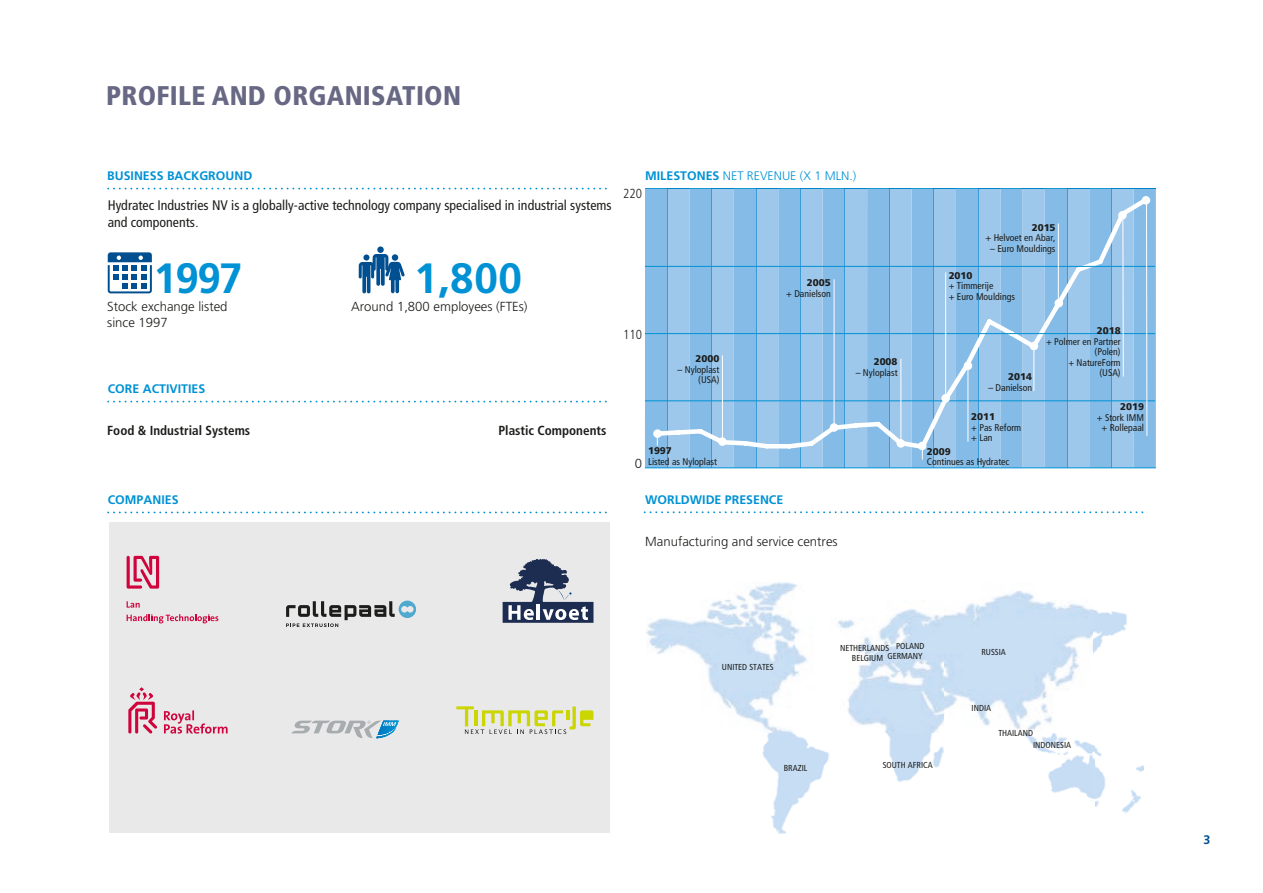
<style>
.page{position:relative;width:1263px;height:893px;background:#fff}
.page>*{position:absolute;margin:0;border:0;box-sizing:border-box;transform-origin:0 0}
.t1{font:700 42.3px "Frutiger LT Std";letter-spacing:-.04em;color:#0092d4}
.t2{font:900 condensed 27px "Frutiger LT Std";letter-spacing:.01em;color:#676883}
.t3{font:condensed 13.8px/17.2px "Frutiger LT Std";color:#1d1d1b}
.t4{font:300 13.2px/15.8px "Frutiger LT Std";color:#1d1d1b}
.t5{font:700 condensed 13.2px "Frutiger LT Std";color:#1d1d1b}
.t6{font:300 condensed 13.2px "Frutiger LT Std";color:#1d1d1b}
.t7{font:700 12.3px "Frutiger LT Std";color:#0092d4}
.t8{font:300 12.3px "Frutiger LT Std";color:#0092d4}
.t9{font:700 12.3px "Frutiger LT Std";color:#004f91}
.t10{font:condensed 9.75px/10.5px "Frutiger LT Std";color:#1d1d1b;text-align:right}
.t11{font:900 9.75px "Frutiger LT Std";color:#1d1d1b}
.t12{font:condensed 8.7px/9.4px "Frutiger LT Std";color:#1d1d1b}
.s1{font-weight:700}
.s2{font-weight:300;font-stretch:normal}
</style>
<div class="page">
<img style="left:647px;top:583px;width:496px;height:251px">
<div style="left:109px;top:522px;width:501px;height:311px;background:#e9e9e9"></div>
<hr style="left:645px;top:188px;width:511px;height:1px;background:#0092d4">
<div style="left:377px;top:246px;width:7px;height:7px;background:#004f91;border-radius:50%"></div>
<svg style="left:359px;top:254px;width:46px;height:39px"></svg>
<div style="left:363px;top:254px;width:6px;height:7px;background:#004f91;border-radius:50%"></div>
<svg style="left:108px;top:252px;width:44px;height:41px"></svg>
<svg style="left:108px;top:511px;width:499px;height:2px"></svg>
<svg style="left:108px;top:401px;width:499px;height:1px"></svg>
<svg style="left:108px;top:188px;width:499px;height:1px"></svg>
<svg style="left:645px;top:511px;width:499px;height:2px"></svg>
<svg style="left:128px;top:687px;width:100px;height:47px"></svg>
<svg style="left:127px;top:556px;width:32px;height:33px"></svg>
<svg style="left:127px;top:614px;width:91px;height:9px"></svg>
<svg style="left:127px;top:601px;width:13px;height:7px"></svg>
<svg style="left:503px;top:559px;width:90px;height:64px"></svg>
<svg style="left:456px;top:706px;width:137px;height:28px"></svg>
<svg style="left:291px;top:721px;width:108px;height:17px"></svg>
<svg style="left:286px;top:601px;width:130px;height:26px"></svg>
<hr style="left:645px;top:468px;width:511px;height:1px;background:#0092d4">
<svg style="left:645px;top:189px;width:511px;height:279px"></svg>
<div style="left:1054px;top:299px;width:9px;height:8px;background:#fff;border-radius:50%"></div>
<hr style="left:1058px;top:223px;width:1px;height:80px;background:#fff">
<hr style="left:1122px;top:215px;width:2px;height:162px;background:#fff">
<hr style="left:1146px;top:201px;width:1px;height:235px;background:#fff">
<div style="left:941px;top:394px;width:9px;height:8px;background:#fff;border-radius:50%"></div>
<hr style="left:945px;top:272px;width:1px;height:125px;background:#fff">
<div style="left:964px;top:362px;width:8px;height:8px;background:#fff;border-radius:50%"></div>
<hr style="left:967px;top:360px;width:1px;height:82px;background:#fff">
<div style="left:1030px;top:342px;width:8px;height:8px;background:#fff;border-radius:50%"></div>
<hr style="left:1033px;top:345px;width:1px;height:46px;background:#fff">
<div style="left:918px;top:442px;width:8px;height:8px;background:#fff;border-radius:50%"></div>
<div style="left:1118px;top:211px;width:9px;height:9px;background:#fff;border-radius:50%"></div>
<div style="left:1142px;top:196px;width:8px;height:9px;background:#fff;border-radius:50%"></div>
<h2 class="t2" style="left:106px;top:79px;width:356px">PROFILE AND ORGANISATION</h2>
<p class="t7" style="left:107px;top:168px;width:147px">BUSINESS BACKGROUND</p>
<p class="t8" style="left:645px;top:169px;width:213px"><span class="s1">MILESTONES</span> NET REVENUE (X 1 MLN.)</p>
<h3 class="t3" style="left:108px;top:197px;width:505px">Hydratec Industries NV is a globally-active technology company specialised in industrial systems and components<span class="s2">.</span></h3>
<h3 class="t6" style="left:623px;top:186px;width:20px">220</h3>
<h1 class="t1" style="left:154px;top:254px;width:91px">1997</h1>
<h3 class="t4" style="left:107px;top:299px;width:122px">Stock exchange listed since 1997</h3>
<p class="t7" style="left:108px;top:381px;width:99px">CORE ACTIVITIES</p>
<h1 class="t1" style="left:414px;top:254px;width:109px">1,800</h1>
<h3 class="t4" style="left:351px;top:299px;width:178px">Around 1,800 employees (FTEs)</h3>
<h3 class="t5" style="left:107px;top:422px;width:144px">Food &amp; Industrial Systems</h3>
<h3 class="t5" style="left:498px;top:422px;width:109px">Plastic Components</h3>
<h3 class="t6" style="left:623px;top:327px;width:20px">110</h3>
<p class="t11" style="left:695px;top:353px;width:25px">2000</p>
<p class="t10" style="left:677px;top:364px;width:43px">– Nyloplast (USA)</p>
<p class="t11" style="left:648px;top:445px;width:25px">1997</p>
<p class="t10" style="left:648px;top:456px;width:71px">Listed as Nyloplast</p>
<h3 class="t4" style="left:635px;top:456px;width:9px">0</h3>
<p class="t11" style="left:807px;top:277px;width:25px">2005</p>
<p class="t10" style="left:786px;top:288px;width:46px">+ Danielson</p>
<p class="t7" style="left:108px;top:492px;width:72px">COMPANIES</p>
<p class="t7" style="left:645px;top:492px;width:140px">WORLDWIDE PRESENCE</p>
<h3 class="t4" style="left:645px;top:533px;width:194px">Manufacturing and service centres</h3>
<p class="t11" style="left:874px;top:356px;width:25px">2008</p>
<p class="t10" style="left:856px;top:367px;width:43px">– Nyloplast</p>
<p class="t11" style="left:1032px;top:221px;width:25px">2015</p>
<p class="t10" style="left:985px;top:233px;width:72px">+ Helvoet en Abar,</p>
<p class="t10" style="left:990px;top:243px;width:67px">– Euro Mouldings</p>
<p class="t11" style="left:949px;top:269px;width:25px">2010</p>
<p class="t10" style="left:949px;top:281px;width:68px;text-align:left">+ Timmerije<br>+ Euro Mouldings</p>
<p class="t11" style="left:1008px;top:371px;width:25px">2014</p>
<p class="t10" style="left:988px;top:382px;width:45px">– Danielson</p>
<p class="t11" style="left:971px;top:411px;width:25px">2011</p>
<p class="t10" style="left:971px;top:422px;width:52px;text-align:left">+ Pas Reform + Lan</p>
<p class="t11" style="left:927px;top:446px;width:25px">2009</p>
<p class="t10" style="left:927px;top:457px;width:84px">Continues as Hydratec</p>
<p class="t11" style="left:1097px;top:325px;width:25px">2018</p>
<p class="t10" style="left:1046px;top:336px;width:76px">+ Polmer en Partner (Polen)<br>+ NatureForm (USA)</p>
<p class="t11" style="left:1120px;top:401px;width:25px">2019</p>
<p class="t10" style="left:1097px;top:412px;width:49px;text-align:center">+ Stork IMM + Rollepaal</p>
<p class="t12" style="left:722px;top:662px;width:53px">UNITED STATES</p>
<p class="t12" style="left:896px;top:642px;width:30px">POLAND</p>
<p class="t12" style="left:852px;top:643px;width:72px;text-indent:-12px">NETHERLANDS<br>BELGIUM GERMANY</p>
<p class="t12" style="left:784px;top:763px;width:25px">BRAZIL</p>
<p class="t12" style="left:883px;top:760px;width:52px">SOUTH AFRICA</p>
<p class="t12" style="left:981px;top:647px;width:26px">RUSSIA</p>
<p class="t12" style="left:972px;top:703px;width:21px">INDIA</p>
<p class="t12" style="left:998px;top:728px;width:36px">THAILAND</p>
<p class="t12" style="left:1033px;top:740px;width:39px">INDONESIA</p>
<p class="t9" style="left:1203px;top:832px;width:8px">3</p>
</div>
